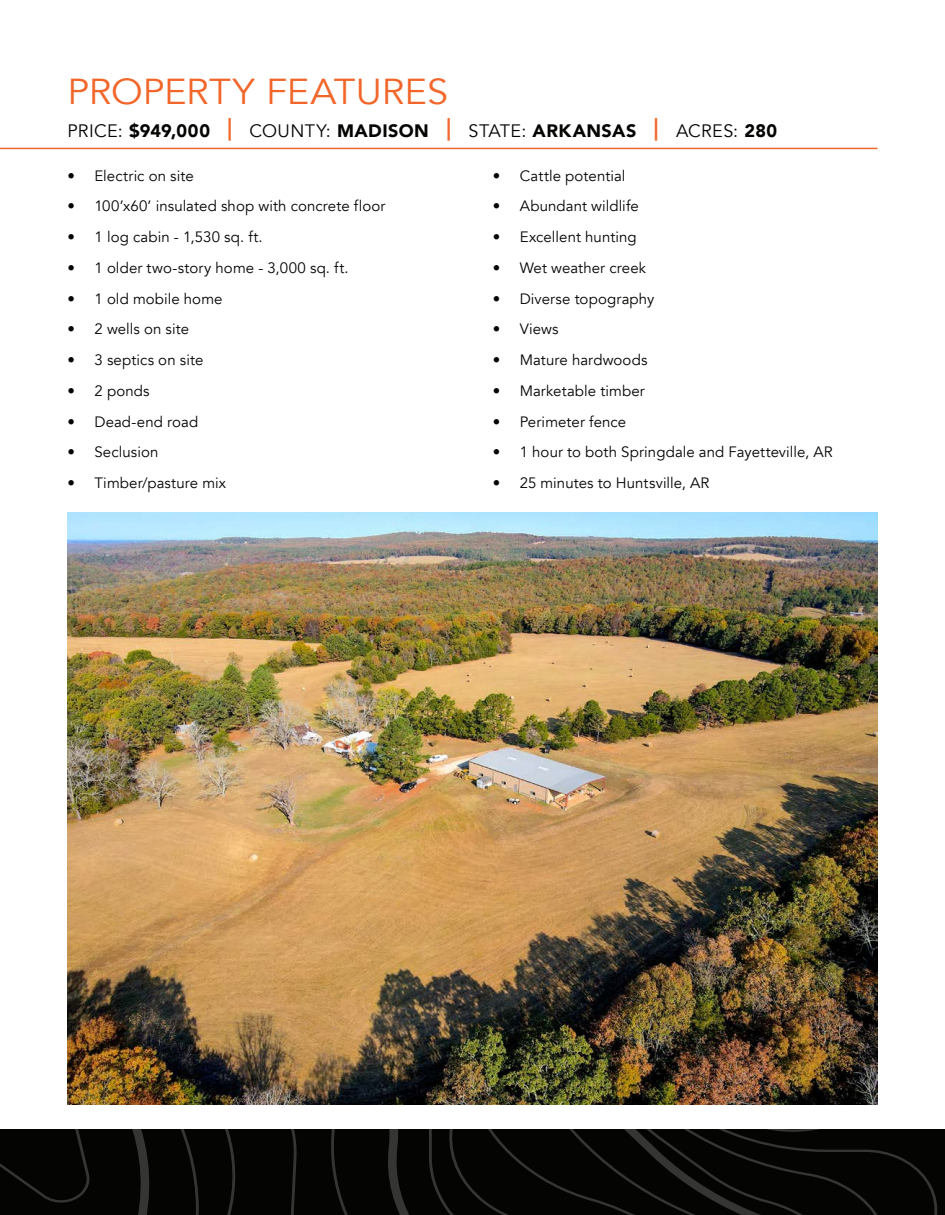
<style>
.page{position:relative;width:945px;height:1215px;background:#fff}
.page>*{position:absolute;margin:0;border:0;box-sizing:border-box;transform-origin:0 0}
.t1{font:36px "Avenir";color:#f2662a;scale:1.05 1}
.t2{font:900 18px "Avenir";letter-spacing:.025em;color:#040503}
.t3{font:15px "Avenir";letter-spacing:.005em;color:#040503}
.s1{font-weight:400}
.s2{font-size:22.5px;color:#f2662a}
</style>
<div class="page">
<img style="left:68px;top:512px;width:809px;height:592px">
<hr style="left:0;top:148px;width:878px;height:1px;background:#f2662a">
<svg style="left:0;top:1129px;width:945px;height:86px;background:#080907"></svg>
<p class="t1" style="left:68px;top:70px;width:364px">PROPERTY FEATURES</p>
<p class="t2" style="left:68px;top:115px;width:711px"><span class="s1">PRICE:</span> $949,000 <span class="s2">|</span> <span class="s1">COUNTY:</span> MADISON <span class="s2">|</span> <span class="s1">STATE:</span> ARKANSAS <span class="s2">|</span> <span class="s1">ACRES:</span> 280</p>
<p class="t3" style="left:68px;top:166px;width:128px">• Electric on site</p>
<p class="t3" style="left:68px;top:197px;width:319px">• 100’x60’ insulated shop with concrete floor</p>
<p class="t3" style="left:68px;top:228px;width:197px">• 1 log cabin - 1,530 sq. ft.</p>
<p class="t3" style="left:68px;top:259px;width:283px">• 1 older two-story home - 3,000 sq. ft.</p>
<p class="t3" style="left:68px;top:289px;width:157px">• 1 old mobile home</p>
<p class="t3" style="left:68px;top:320px;width:123px">• 2 wells on site</p>
<p class="t3" style="left:68px;top:351px;width:137px">• 3 septics on site</p>
<p class="t3" style="left:68px;top:382px;width:84px">• 2 ponds</p>
<p class="t3" style="left:68px;top:412px;width:132px">• Dead-end road</p>
<p class="t3" style="left:68px;top:443px;width:92px">• Seclusion</p>
<p class="t3" style="left:68px;top:474px;width:160px">• Timber/pasture mix</p>
<p class="t3" style="left:493px;top:166px;width:134px">• Cattle potential</p>
<p class="t3" style="left:493px;top:197px;width:148px">• Abundant wildlife</p>
<p class="t3" style="left:493px;top:228px;width:145px">• Excellent hunting</p>
<p class="t3" style="left:493px;top:259px;width:155px">• Wet weather creek</p>
<p class="t3" style="left:493px;top:289px;width:163px">• Diverse topography</p>
<p class="t3" style="left:493px;top:320px;width:67px">• Views</p>
<p class="t3" style="left:493px;top:351px;width:156px">• Mature hardwoods</p>
<p class="t3" style="left:493px;top:382px;width:154px">• Marketable timber</p>
<p class="t3" style="left:493px;top:412px;width:135px">• Perimeter fence</p>
<p class="t3" style="left:493px;top:443px;width:341px">• 1 hour to both Springdale and Fayetteville, AR</p>
<p class="t3" style="left:493px;top:474px;width:218px">• 25 minutes to Huntsville, AR</p>
</div>
